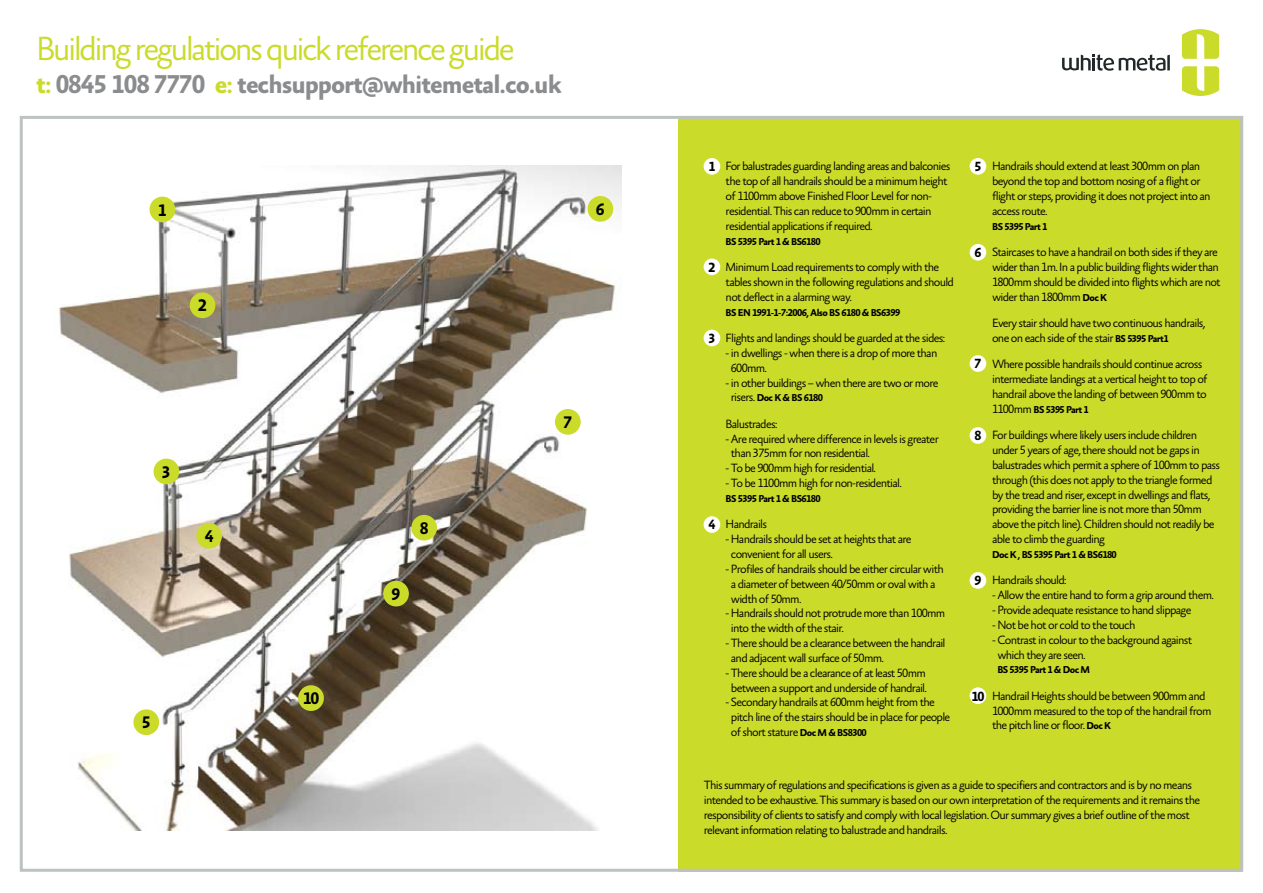
<style>
.page{position:relative;width:1263px;height:893px;background:#fff}
.page>*{position:absolute;margin:0;border:0;box-sizing:border-box;transform-origin:0 0}
.t1{font:300 33.9px "Absara Sans TF";letter-spacing:-.08em;color:#cadb2a}
.t2{font:700 26.25px "Absara Sans TF";letter-spacing:-.04em;color:#8a8c8e}
.t3{font:700 16.95px "Absara Sans TF";color:#000}
.t4{font:700 13.5px "Absara Sans TF";color:#000}
.t5{font:300 12.15px/14.9px "Absara Sans TF";letter-spacing:-.06em;color:#000}
.t6{font:700 10.2px "Absara Sans TF";letter-spacing:-.06em;color:#000}
.s1{color:#cadb2a}
.s2{font-weight:300;font-size:12.15px}
.s3{font-weight:700;font-size:10.2px}
</style>
<div class="page">
<svg style="left:1062px;top:54px;width:108px;height:17px"></svg>
<svg style="left:1182px;top:66px;width:37px;height:30px"></svg>
<svg style="left:1182px;top:29px;width:37px;height:30px"></svg>
<div style="left:678px;top:118px;width:564px;height:754px;background:#cadb2a"></div>
<img style="left:59px;top:166px;width:562px;height:664px">
<div style="left:149px;top:197px;width:26px;height:25px;background:#cadb2a;border-radius:50%"></div>
<div style="left:190px;top:292px;width:25px;height:26px;background:#cadb2a;border-radius:50%"></div>
<div style="left:154px;top:459px;width:25px;height:25px;background:#cadb2a;border-radius:50%"></div>
<div style="left:196px;top:523px;width:26px;height:26px;background:#cadb2a;border-radius:50%"></div>
<div style="left:133px;top:709px;width:26px;height:26px;background:#cadb2a;border-radius:50%"></div>
<div style="left:587px;top:196px;width:26px;height:26px;background:#cadb2a;border-radius:50%"></div>
<div style="left:555px;top:409px;width:26px;height:26px;background:#cadb2a;border-radius:50%"></div>
<div style="left:411px;top:515px;width:26px;height:26px;background:#cadb2a;border-radius:50%"></div>
<div style="left:383px;top:581px;width:26px;height:25px;background:#cadb2a;border-radius:50%"></div>
<div style="left:298px;top:685px;width:26px;height:26px;background:#cadb2a;border-radius:50%"></div>
<div style="left:704px;top:158px;width:16px;height:17px;background:#fff;border-radius:50%"></div>
<div style="left:970px;top:158px;width:16px;height:17px;background:#fff;border-radius:50%"></div>
<div style="left:970px;top:244px;width:16px;height:17px;background:#fff;border-radius:50%"></div>
<div style="left:704px;top:258px;width:16px;height:17px;background:#fff;border-radius:50%"></div>
<div style="left:704px;top:330px;width:16px;height:16px;background:#fff;border-radius:50%"></div>
<div style="left:704px;top:516px;width:16px;height:17px;background:#fff;border-radius:50%"></div>
<div style="left:970px;top:355px;width:16px;height:17px;background:#fff;border-radius:50%"></div>
<div style="left:970px;top:427px;width:16px;height:17px;background:#fff;border-radius:50%"></div>
<div style="left:970px;top:572px;width:16px;height:17px;background:#fff;border-radius:50%"></div>
<div style="left:970px;top:687px;width:16px;height:17px;background:#fff;border-radius:50%"></div>
<h1 class="t1" style="left:36px;top:31px;width:480px">Building regulations quick reference guide</h1>
<h2 class="t2" style="left:36px;top:71px;width:527px"><span class="s1">t:</span> 0845 108 7770 <span class="s1">e:</span> techsupport@whitemetal.co.uk</h2>
<h3 class="t3" style="left:158px;top:201px;width:10px">1</h3>
<h3 class="t3" style="left:198px;top:297px;width:10px">2</h3>
<h3 class="t3" style="left:596px;top:200px;width:10px">6</h3>
<h3 class="t3" style="left:162px;top:463px;width:10px">3</h3>
<h3 class="t3" style="left:205px;top:527px;width:10px">4</h3>
<h3 class="t3" style="left:142px;top:714px;width:10px">5</h3>
<h3 class="t3" style="left:303px;top:690px;width:18px">10</h3>
<h3 class="t3" style="left:420px;top:519px;width:10px">8</h3>
<h3 class="t3" style="left:392px;top:585px;width:10px">9</h3>
<h3 class="t3" style="left:563px;top:413px;width:10px">7</h3>
<p class="t5" style="left:726px;top:160px;width:226px">For balustrades guarding landing areas and balconies the top of all handrails should be a minimum height of 1100mm above Finished Floor Level for non&shy;residential. This can reduce to 900mm in certain residential applications if required.</p>
<p class="t6" style="left:726px;top:236px;width:97px">BS 5395 Part 1 &amp; BS6180</p>
<p class="t5" style="left:726px;top:260px;width:230px">Minimum Load requirements to comply with the tables shown in the following regulations and should not deflect in a alarming way.</p>
<p class="t6" style="left:726px;top:307px;width:176px">BS EN 1991-1-7:2006, Also BS 6180 &amp; BS6399</p>
<p class="t5" style="left:726px;top:331px;width:221px">Flights and landings should be guarded at the sides:</p>
<p class="t5" style="left:731px;top:346px;width:208px;text-indent:-5px">- in dwellings - when there is a drop of more than<br>600mm.</p>
<p class="t5" style="left:726px;top:376px;width:214px">- in other buildings – when there are two or more</p>
<p class="t6" style="left:731px;top:393px;width:94px"><span class="s2">risers.</span> Doc K &amp; BS 6180</p>
<p class="t5" style="left:726px;top:417px;width:53px">Balustrades:</p>
<p class="t5" style="left:731px;top:432px;width:209px;text-indent:-5px">- Are required where difference in levels is greater than 375mm for non residential.</p>
<p class="t5" style="left:726px;top:461px;width:152px">- To be 900mm high for residential.</p>
<p class="t5" style="left:726px;top:476px;width:178px">- To be 1100mm high for non-residential.</p>
<p class="t6" style="left:726px;top:493px;width:97px">BS 5395 Part 1 &amp; BS6180</p>
<p class="t5" style="left:726px;top:517px;width:43px">Handrails</p>
<p class="t5" style="left:731px;top:532px;width:182px;text-indent:-5px">- Handrails should be set at heights that are convenient for all users.</p>
<p class="t5" style="left:731px;top:562px;width:214px;text-indent:-5px">- Profiles of handrails should be either circular with a diameter of between 40/50mm or oval with a width of 50mm.</p>
<p class="t5" style="left:731px;top:606px;width:216px;text-indent:-5px">- Handrails should not protrude more than 100mm into the width of the stair.</p>
<p class="t5" style="left:731px;top:636px;width:216px;text-indent:-5px">- There should be a clearance between the handrail and adjacent wall surface of 50mm.</p>
<p class="t5" style="left:726px;top:666px;width:203px;text-align:center">- There should be a clearance of at least 50mm between a support and underside of handrail.</p>
<p class="t5" style="left:731px;top:696px;width:221px;text-indent:-5px">- Secondary handrails at 600mm height from the pitch line of the stairs should be in place for people of short stature <span class="s3">Doc M &amp; BS8300</span></p>
<p class="t4" style="left:708px;top:160px;width:9px">1</p>
<p class="t4" style="left:974px;top:160px;width:9px">5</p>
<p class="t4" style="left:974px;top:246px;width:9px">6</p>
<p class="t4" style="left:708px;top:260px;width:9px">2</p>
<p class="t4" style="left:708px;top:331px;width:9px">3</p>
<p class="t4" style="left:974px;top:357px;width:9px">7</p>
<p class="t4" style="left:974px;top:429px;width:9px">8</p>
<p class="t4" style="left:708px;top:518px;width:9px">4</p>
<p class="t4" style="left:974px;top:574px;width:9px">9</p>
<p class="t4" style="left:971px;top:689px;width:14px">10</p>
<p class="t5" style="left:992px;top:160px;width:220px">Handrails should extend at least 300mm on plan beyond the top and bottom nosing of a flight or flight or steps, providing it does not project into an access route.</p>
<p class="t6" style="left:992px;top:221px;width:57px">BS 5395 Part 1</p>
<p class="t5" style="left:992px;top:245px;width:230px">Staircases to have a handrail on both sides if they are wider than 1m. In a public building flights wider than 1800mm should be divided into flights which are not wider than 1800mm <span class="s3">Doc K</span></p>
<p class="t5" style="left:992px;top:316px;width:215px">Every stair should have two continuous handrails, one on each side of the stair <span class="s3">BS 5395 Part1</span></p>
<p class="t5" style="left:992px;top:357px;width:217px">Where possible handrails should continue across intermediate landings at a vertical height to top of handrail above the landing of between 900mm to</p>
<p class="t6" style="left:992px;top:404px;width:98px"><span class="s2">1100mm</span> BS 5395 Part 1</p>
<p class="t5" style="left:992px;top:428px;width:229px">For buildings where likely users include children under 5 years of age, there should not be gaps in balustrades which permit a sphere of 100mm to pass through (this does not apply to the triangle formed by the tread and riser, except in dwellings and flats, providing the barrier line is not more than 50mm above the pitch line). Children should not readily be able to climb the guarding</p>
<p class="t6" style="left:992px;top:549px;width:126px">Doc K , BS 5395 Part 1 &amp; BS6180</p>
<p class="t5" style="left:992px;top:573px;width:76px">Handrails should:</p>
<p class="t5" style="left:992px;top:588px;width:223px">- Allow the entire hand to form a grip around them.</p>
<p class="t5" style="left:992px;top:603px;width:201px">- Provide adequate resistance to hand slippage</p>
<p class="t5" style="left:992px;top:618px;width:145px">- Not be hot or cold to the touch</p>
<p class="t5" style="left:997px;top:633px;width:196px;text-indent:-5px">- Contrast in colour to the background against which they are seen.</p>
<p class="t6" style="left:997px;top:665px;width:94px">BS 5395 Part 1 &amp; Doc M</p>
<p class="t5" style="left:992px;top:689px;width:221px">Handrail Heights should be between 900mm and<br>1000mm measured to the top of the handrail from the pitch line or floor. <span class="s3">Doc K</span></p>
<p class="t5" style="left:704px;top:778px;width:498px">This summary of regulations and specifications is given as a guide to specifiers and contractors and is by no means intended to be exhaustive. This summary is based on our own interpretation of the requirements and it remains the responsibility of clients to satisfy and comply with local legislation. Our summary gives a brief outline of the most relevant information relating to balustrade and handrails.</p>
</div>
